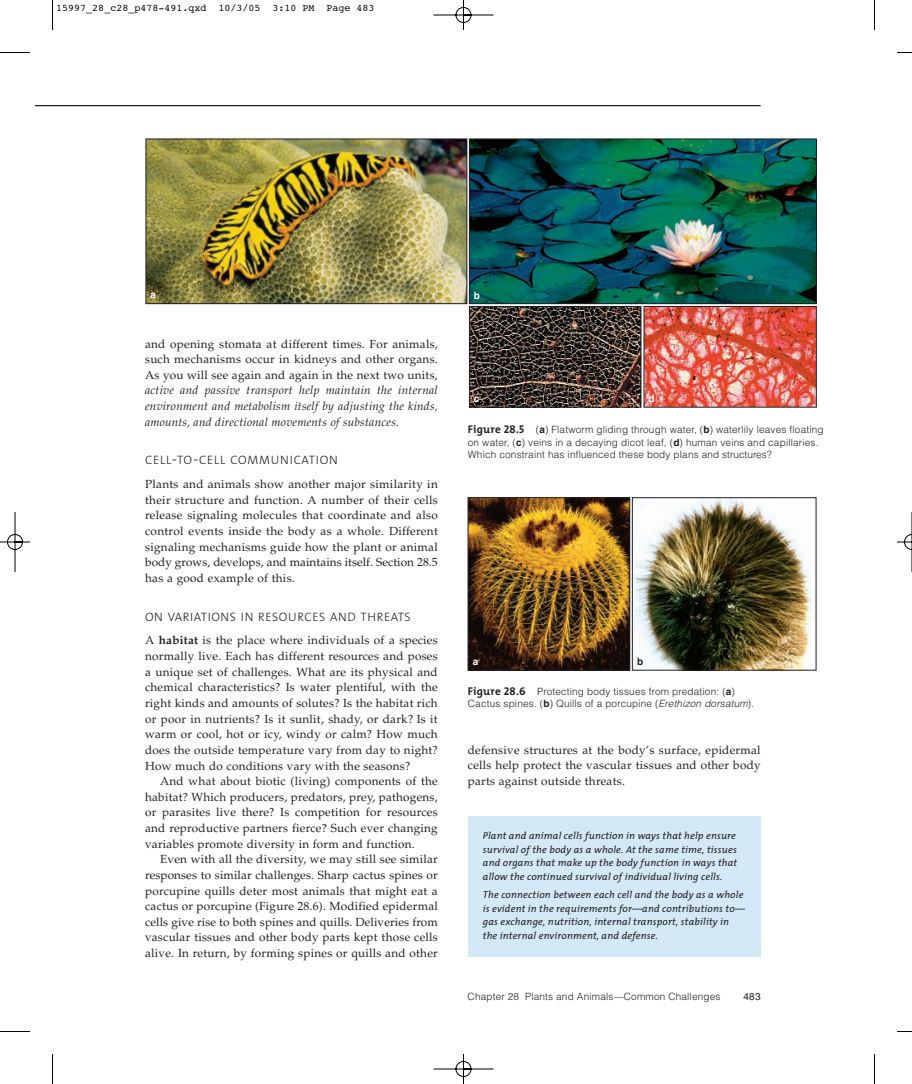
<style>
.page{position:relative;width:912px;height:1084px;background:#fff}
.page>*{position:absolute;margin:0;border:0;box-sizing:border-box;transform-origin:0 0}
.t1{font:12.25px "The Mix Q Light Caps";letter-spacing:.05em;color:#231f20}
.t2{font:11.75px/15.6px "Palatino";letter-spacing:.02em;color:#231f20;text-align:justify}
.t3{font:italic 11.75px/15.6px "Palatino";letter-spacing:.02em;color:#231f20;text-align:justify}
.t4{font:italic 10px/13.5px "The Mix Q";letter-spacing:.02em;color:#231f20;text-align:justify}
.t5{font:300 10px/12.5px "Helvetica";letter-spacing:.015em;color:#231f20}
.t6{font:10px "Courier";color:#000}
.t7{font:700 10px "Helvetica";color:#fff}
.t8{font:10px "Helvetica";color:#231f20}
.t9{font:700 10px "Helvetica";color:#231f20}
.s1{font-style:normal}
.s2{font-size:16.25px}
.s3{font-weight:700}
.s4{font-family:"The Mix Q Bold";font-weight:400;font-size:11.25px}
.s5{font-family:"The Mix Q Bold Caps";font-weight:400;font-size:11.25px}
.s6{font-style:italic}
</style>
<div class="page">
<img style="left:0;top:0;width:911px;height:1084px">
<p class="t6" style="left:56px;top:4px;width:320px">15997_28_c28_p478-491.qxd 10/3/05 3:10 PM Page 483</p>
<p class="t7" style="left:150px;top:291px;width:7px">a</p>
<p class="t7" style="left:473px;top:291px;width:8px">b</p>
<p class="t3" style="left:145px;top:337px;width:294px"><span class="s1">and opening stomata at different times. For animals, such mechanisms occur in kidneys and other organs.<br>As you will see again and again in the next two units, </span>active and passive transport help maintain the internal environment and metabolism itself by adjusting the kinds, amounts, and directional movements of substances.</p>
<p class="t1" style="left:145px;top:453px;width:194px">CELL<span class="s2">-</span>TO<span class="s2">-</span>CELL COMMUNICATION</p>
<p class="t2" style="left:145px;top:478px;width:294px">Plants and animals show another major similarity in their structure and function. A number of their cells release signaling molecules that coordinate and also control events inside the body as a whole. Different signaling mechanisms guide how the plant or animal body grows, develops, and maintains itself. Section 28.5 has a good example of this.</p>
<p class="t1" style="left:145px;top:609px;width:267px">ON VARIATIONS IN RESOURCES AND THREATS</p>
<p class="t2" style="left:145px;top:634px;width:294px">A <span class="s3">habitat</span> is the place where individuals of a species</p>
<p class="t2" style="left:145px;top:650px;width:294px">normally live. Each has different resources and poses</p>
<p class="t2" style="left:145px;top:665px;width:294px">a unique set of challenges. What are its physical and</p>
<p class="t2" style="left:145px;top:681px;width:294px">chemical characteristics? Is water plentiful, with the</p>
<p class="t2" style="left:145px;top:696px;width:294px">right kinds and amounts of solutes? Is the habitat rich</p>
<p class="t2" style="left:145px;top:712px;width:294px">or poor in nutrients? Is it sunlit, shady, or dark? Is it</p>
<p class="t2" style="left:145px;top:728px;width:294px">warm or cool, hot or icy, windy or calm? How much</p>
<p class="t2" style="left:145px;top:743px;width:294px">does the outside temperature vary from day to night?</p>
<p class="t2" style="left:145px;top:759px;width:266px">How much do conditions vary with the seasons?</p>
<p class="t2" style="left:160px;top:775px;width:279px">And what about biotic (living) components of the</p>
<p class="t2" style="left:145px;top:790px;width:294px">habitat? Which producers, predators, prey, pathogens,</p>
<p class="t2" style="left:145px;top:806px;width:294px">or parasites live there? Is competition for resources</p>
<p class="t2" style="left:145px;top:821px;width:294px">and reproductive partners fierce? Such ever changing</p>
<p class="t2" style="left:145px;top:837px;width:271px">variables promote diversity in form and function.</p>
<p class="t2" style="left:160px;top:853px;width:279px">Even with all the diversity, we may still see similar</p>
<p class="t2" style="left:145px;top:868px;width:294px">responses to similar challenges. Sharp cactus spines or</p>
<p class="t2" style="left:145px;top:884px;width:294px">porcupine quills deter most animals that might eat a</p>
<p class="t2" style="left:145px;top:900px;width:294px">cactus or porcupine (Figure 28.6). Modified epidermal</p>
<p class="t2" style="left:145px;top:915px;width:294px">cells give rise to both spines and quills. Deliveries from</p>
<p class="t2" style="left:145px;top:931px;width:294px">vascular tissues and other body parts kept those cells</p>
<p class="t2" style="left:145px;top:946px;width:294px">alive. In return, by forming spines or quills and other</p>
<p class="t7" style="left:474px;top:395px;width:7px">c</p>
<p class="t7" style="left:648px;top:395px;width:8px">d</p>
<p class="t5" style="left:468px;top:425px;width:357px"><span class="s4">Figure</span> <span class="s5">28.5</span> (<span class="s3">a</span>) Flatworm gliding through water, (<span class="s3">b</span>) waterlily leaves floating on water, (<span class="s3">c</span>) veins in a decaying dicot leaf, (<span class="s3">d</span>) human veins and capillaries.<br>Which constraint has influenced these body plans and structures?</p>
<p class="t7" style="left:472px;top:658px;width:7px">a</p>
<p class="t9" style="left:637px;top:658px;width:8px">b</p>
<p class="t5" style="left:468px;top:686px;width:288px"><span class="s4">Figure</span> <span class="s5">28.6</span> Protecting body tissues from predation: (<span class="s3">a</span>)<br>Cactus spines. (<span class="s3">b</span>) Quills of a porcupine (<span class="s6">Erethizon dorsatum</span>).</p>
<p class="t2" style="left:468px;top:743px;width:294px">defensive structures at the body’s surface, epidermal cells help protect the vascular tissues and other body parts against outside threats.</p>
<p class="t4" style="left:482px;top:830px;width:256px">Plant and animal cells function in ways that help ensure survival of the body as a whole. At the same time, tissues and organs that make up the body function in ways that allow the continued survival of individual living cells.</p>
<p class="t4" style="left:482px;top:889px;width:263px;text-align:left">The connection between each cell and the body as a whole is evident in the requirements for—and contributions to— gas exchange, nutrition, internal transport, stability in the internal environment, and defense.</p>
<p class="t5" style="left:467px;top:991px;width:254px">Chapter 28 Plants and Animals—Common Challenges</p>
<p class="t8" style="left:743px;top:993px;width:19px">483</p>
</div>
